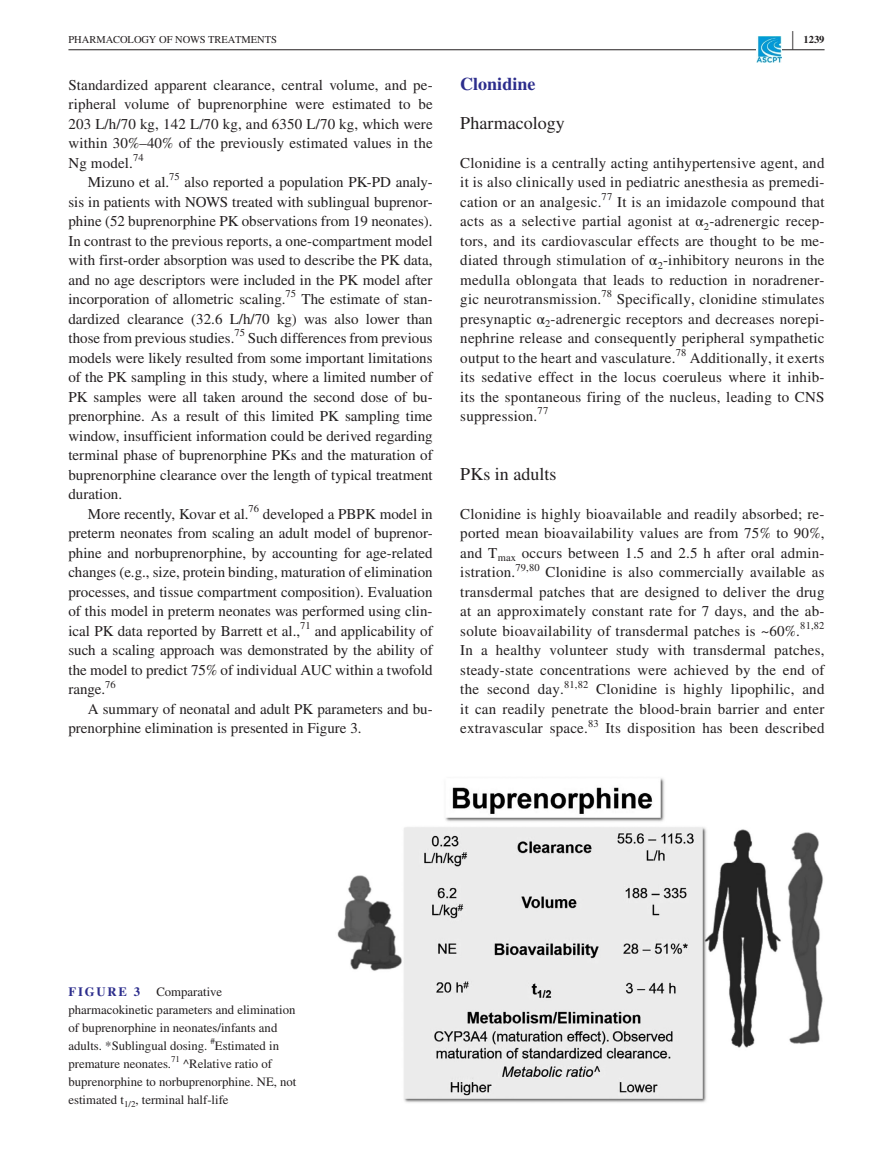
<style>
.page{position:relative;width:893px;height:1174px;background:#fff}
.page>*{position:absolute;margin:0;border:0;box-sizing:border-box;transform-origin:0 0}
.t1{font:700 25.95px "STIX";color:#231f20;scale:.36 1}
.t2{font:18px "STIX";color:#231f20}
.t3{font:700 18px "STIX";color:#2c2d8c}
.t4{font:15px/19.5px "STIX";color:#231f20;text-align:justify}
.t5{font:12.75px/18px "STIX";color:#231f20}
.t6{font:700 12.75px "STIX";letter-spacing:.14em;color:#2c2d8c}
.t7{font:10.5px "STIX";color:#231f20}
.t8{font:700 10.5px "STIX";color:#231f20}
</style>
<div class="page">
<hr style="left:68px;top:49px;width:756px;height:1px;background:#231f20">
<img style="left:756px;top:37px;width:26px;height:25px">
<img style="left:337px;top:778px;width:486px;height:325px">
<h1 class="t1" style="left:792px;top:25px;width:7px">|</h1>
<p class="t7" style="left:68px;top:32px;width:210px">PHARMACOLOGY OF NOWS TREATMENTS</p>
<p class="t8" style="left:803px;top:33px;width:22px">1239</p>
<p class="t4" style="left:68px;top:76px;width:366px">Standardized apparent clearance, central volume, and pe&shy;ripheral volume of buprenorphine were estimated to be 203 L/h/70 kg, 142 L/70 kg, and 6350 L/70 kg, which were within 30%–40% of the previously estimated values in the Ng model.</p>
<p class="t3" style="left:460px;top:73px;width:77px">Clonidine</p>
<p class="t2" style="left:460px;top:110px;width:106px">Pharmacology</p>
<p class="t4" style="left:460px;top:154px;width:366px">Clonidine is a centrally acting antihypertensive agent, and it is also clinically used in pediatric anesthesia as premedi&shy;cation or an analgesic.</p>
<p class="t7" style="left:133px;top:150px;width:12px">74</p>
<p class="t4" style="left:88px;top:173px;width:83px">Mizuno et al.</p>
<p class="t7" style="left:169px;top:170px;width:12px">75</p>
<p class="t4" style="left:68px;top:173px;width:366px;text-indent:116px">also reported a population PK-PD analy&shy;sis in patients with NOWS treated with sublingual buprenor&shy;phine (52 buprenorphine PK observations from 19 neonates).<br>In contrast to the previous reports, a one-compartment model with first-order absorption was used to describe the PK data, and no age descriptors were included in the PK model after incorporation of allometric scaling.</p>
<p class="t7" style="left:602px;top:189px;width:12px">77</p>
<p class="t4" style="left:460px;top:193px;width:366px;text-indent:157px">It is an imidazole compound that acts as a selective partial agonist at α<sub>2</sub>-adrenergic recep&shy;tors, and its cardiovascular effects are thought to be me&shy;diated through stimulation of α<sub>2</sub>-inhibitory neurons in the medulla oblongata that leads to reduction in noradrener&shy;gic neurotransmission.</p>
<p class="t7" style="left:286px;top:287px;width:12px">75</p>
<p class="t4" style="left:68px;top:290px;width:366px;text-indent:233px">The estimate of stan&shy;dardized clearance (32.6 L/h/70 kg) was also lower than those from previous studies.</p>
<p class="t7" style="left:601px;top:287px;width:12px">78</p>
<p class="t4" style="left:460px;top:290px;width:366px;text-indent:156px">Specifically, clonidine stimulates presynaptic α<sub>2</sub>-adrenergic receptors and decreases norepi&shy;nephrine release and consequently peripheral sympathetic output to the heart and vasculature.</p>
<p class="t7" style="left:234px;top:326px;width:12px">75</p>
<p class="t4" style="left:248px;top:329px;width:186px">Such differences from previous</p>
<p class="t4" style="left:68px;top:349px;width:366px">models were likely resulted from some important limitations</p>
<p class="t4" style="left:68px;top:368px;width:366px">of the PK sampling in this study, where a limited number of</p>
<p class="t4" style="left:68px;top:388px;width:366px">PK samples were all taken around the second dose of bu-</p>
<p class="t4" style="left:68px;top:407px;width:366px">prenorphine. As a result of this limited PK sampling time</p>
<p class="t4" style="left:68px;top:427px;width:366px">window, insufficient information could be derived regarding</p>
<p class="t4" style="left:68px;top:446px;width:366px">terminal phase of buprenorphine PKs and the maturation of</p>
<p class="t4" style="left:68px;top:466px;width:366px">buprenorphine clearance over the length of typical treatment</p>
<p class="t4" style="left:68px;top:485px;width:55px">duration.</p>
<p class="t4" style="left:88px;top:505px;width:162px">More recently, Kovar et al.</p>
<p class="t7" style="left:676px;top:345px;width:12px">78</p>
<p class="t4" style="left:460px;top:349px;width:366px;text-indent:229px">Additionally, it exerts its sedative effect in the locus coeruleus where it inhib&shy;its the spontaneous firing of the nucleus, leading to CNS suppression.</p>
<p class="t7" style="left:538px;top:404px;width:12px">77</p>
<p class="t2" style="left:460px;top:461px;width:98px">PKs in adults</p>
<p class="t4" style="left:460px;top:505px;width:366px">Clonidine is highly bioavailable and readily absorbed; re&shy;ported mean bioavailability values are from 75% to 90%, and T<sub>max</sub> occurs between 1.5 and 2.5 h after oral admin&shy;istration.</p>
<p class="t7" style="left:249px;top:501px;width:12px">76</p>
<p class="t4" style="left:68px;top:505px;width:366px;text-indent:194px">developed a PBPK model in preterm neonates from scaling an adult model of buprenor&shy;phine and norbuprenorphine, by accounting for age-related changes (e.g., size, protein binding, maturation of elimination processes, and tissue compartment composition). Evaluation of this model in preterm neonates was performed using clin&shy;ical PK data reported by Barrett et al.,</p>
<p class="t7" style="left:515px;top:560px;width:26px">79,80</p>
<p class="t4" style="left:460px;top:563px;width:366px;text-indent:85px">Clonidine is also commercially available as transdermal patches that are designed to deliver the drug at an approximately constant rate for 7 days, and the ab&shy;solute bioavailability of transdermal patches is ~60%.</p>
<p class="t7" style="left:300px;top:618px;width:12px">71</p>
<p class="t4" style="left:68px;top:622px;width:366px;text-indent:246px">and applicability of such a scaling approach was demonstrated by the ability of the model to predict 75% of individual AUC within a twofold range.</p>
<p class="t7" style="left:800px;top:618px;width:26px">81,82</p>
<p class="t4" style="left:460px;top:641px;width:366px">In a healthy volunteer study with transdermal patches, steady-state concentrations were achieved by the end of the second day.</p>
<p class="t7" style="left:105px;top:677px;width:12px">76</p>
<p class="t4" style="left:68px;top:700px;width:366px;text-indent:20px">A summary of neonatal and adult PK parameters and bu&shy;prenorphine elimination is presented in Figure 3.</p>
<p class="t7" style="left:564px;top:677px;width:26px">81,82</p>
<p class="t4" style="left:460px;top:680px;width:366px;text-indent:136px">Clonidine is highly lipophilic, and it can readily penetrate the blood-brain barrier and enter extravascular space.</p>
<p class="t7" style="left:588px;top:716px;width:12px">83</p>
<p class="t4" style="left:605px;top:719px;width:221px">Its disposition has been described</p>
<p class="t6" style="left:68px;top:984px;width:73px">FIGURE 3</p>
<p class="t5" style="left:68px;top:983px;width:230px;text-indent:88px">Comparative pharmacokinetic parameters and elimination of buprenorphine in neonates/infants and adults. *Sublingual dosing. <sup>#</sup>Estimated in premature neonates.<sup>71</sup> ^Relative ratio of buprenorphine to norbuprenorphine. NE, not estimated t<sub>1/2</sub>, terminal half-life</p>
</div>
